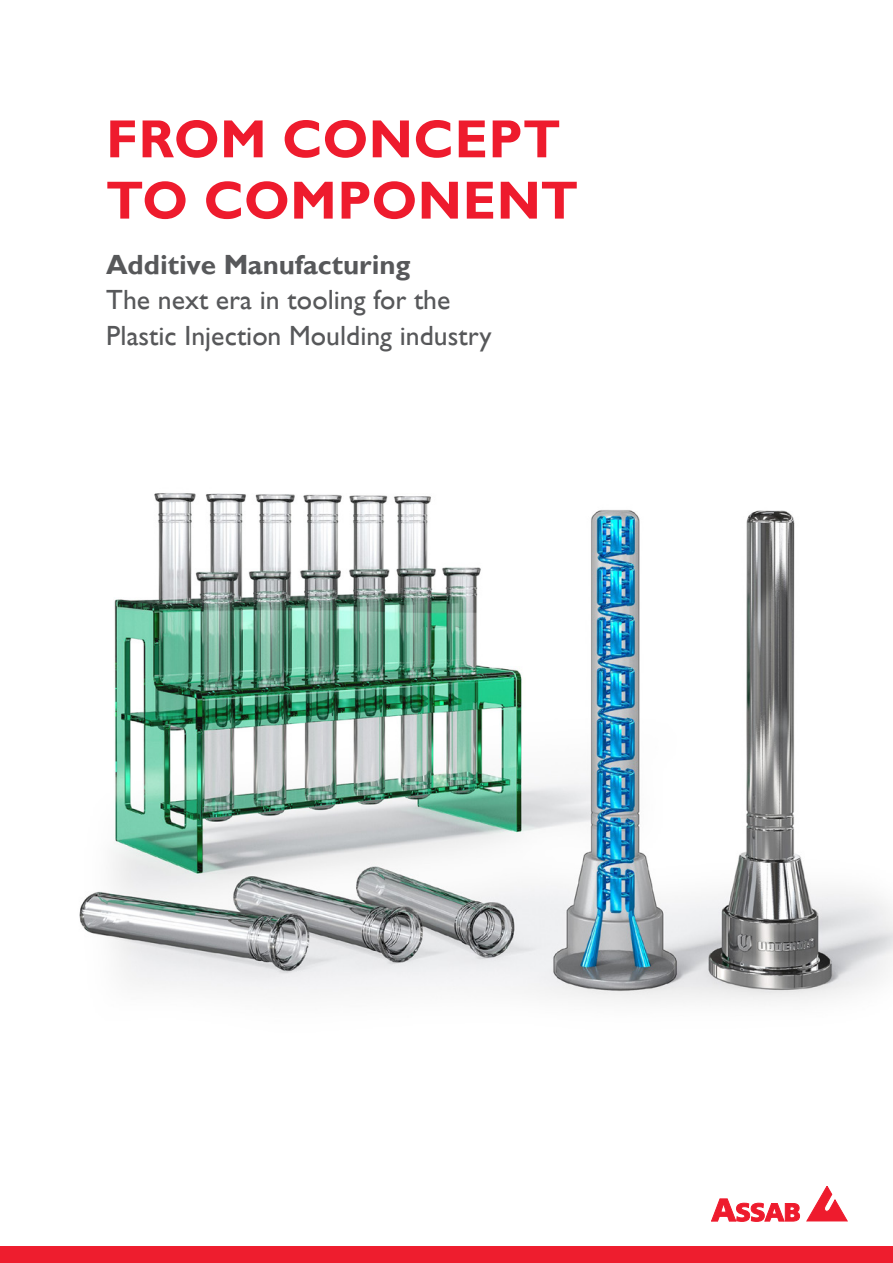
<style>
.page{position:relative;width:893px;height:1263px;background:#fff}
.page>*{position:absolute;margin:0;border:0;box-sizing:border-box;transform-origin:0 0}
.Subtitle_for_heading{font:700 54px "Assab Gill";letter-spacing:.01em;color:#ee1b2d}
.t1{font:27.75px "Assab Gill";color:#57585a}
.t2{font:700 27.75px "Assab Gill";color:#57585a}
</style>
<div class="page">
<img style="left:79px;top:493px;width:814px;height:508px">
<div style="left:0;top:1246px;width:893px;height:17px;background:#ee1d2e"></div>
<svg style="left:807px;top:1186px;width:40px;height:35px"></svg>
<svg style="left:711px;top:1199px;width:89px;height:22px"></svg>
<p class="Subtitle_for_heading" style="left:106px;top:108px;width:455px">FROM CONCEPT</p>
<p class="Subtitle_for_heading" style="left:106px;top:170px;width:473px">TO COMPONENT</p>
<p class="t2" style="left:106px;top:249px;width:306px">Additive Manufacturing</p>
<p class="t1" style="left:106px;top:285px;width:346px">The next era in tooling for the</p>
<p class="t1" style="left:106px;top:320px;width:387px">Plastic Injection Moulding industry</p>
</div>
